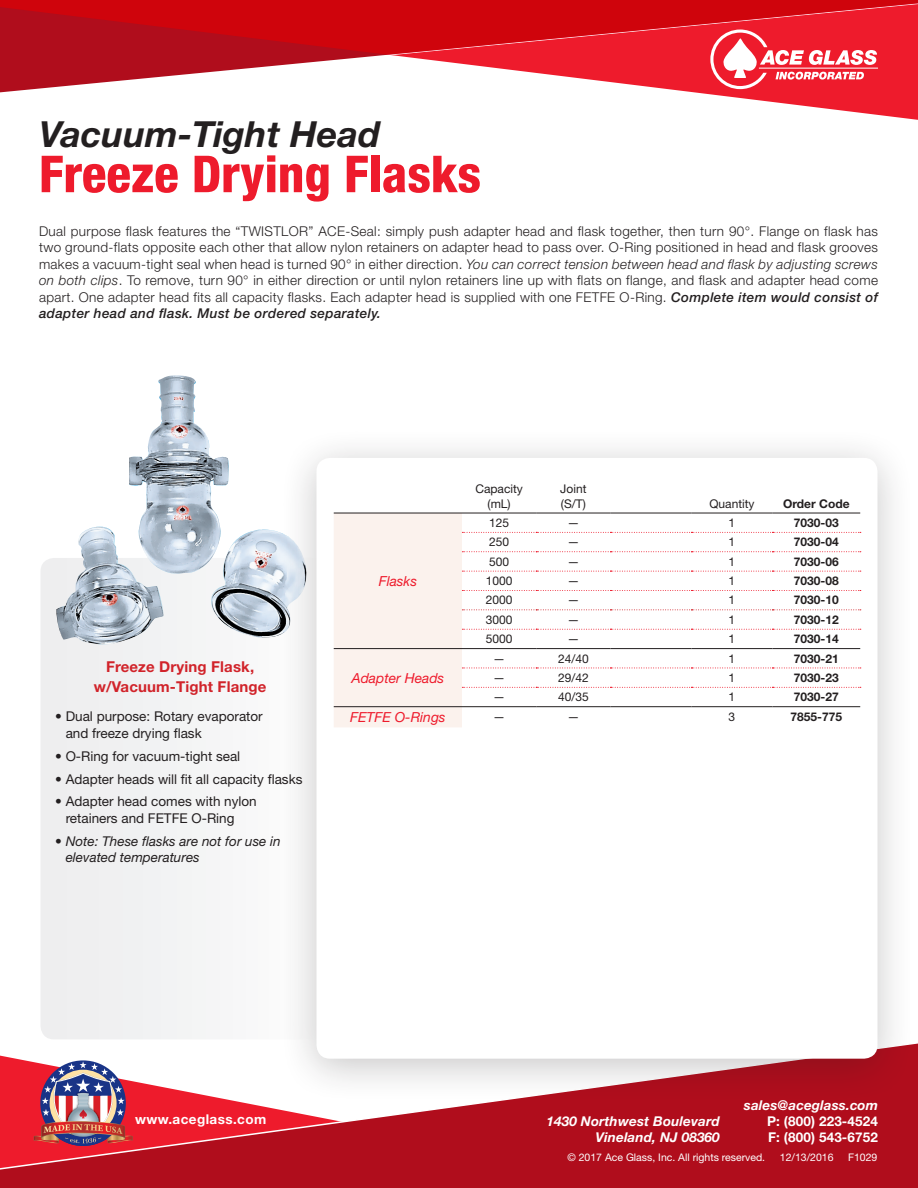
<style>
.page{position:relative;width:918px;height:1188px;background:#fff}
.page>*{position:absolute;margin:0;border:0;box-sizing:border-box;transform-origin:0 0}
.t1{font:800 condensed 51px "Helvetica Neue LT Std";color:#ee1b2c}
.t2{font:italic 700 36px "Helvetica Neue LT Std";color:#231f20}
.t3{font:700 15px/19.5px "Helvetica Neue LT Std";letter-spacing:.01em;color:#d1232a;text-align:center}
.t4{font:italic 13.8px "Helvetica Neue LT Std";color:#ee1b2c}
.t5{font:300 13.5px/16.5px "Helvetica Neue LT Std";letter-spacing:.025em;color:#231f20;text-align:justify}
.t6{font:13.5px/16.2px "Helvetica Neue LT Std";color:#231f20}
.t7{font:italic 700 13.5px "Helvetica Neue LT Std";letter-spacing:.01em;color:#fff}
.t8{font:italic 13.5px/16.2px "Helvetica Neue LT Std";color:#231f20}
.t9{font:700 13.5px "Helvetica Neue LT Std";letter-spacing:.01em;color:#fff}
.t10{font:700 13.5px "Helvetica Neue LT Std";letter-spacing:.03em;color:#fff}
.t11{font:12px/14.4px "Helvetica Neue LT Std";color:#231f20;text-align:center}
.t12{font:700 12px "Helvetica Neue LT Std";color:#231f20}
.t13{font:10.5px "Helvetica Neue LT Std";color:#fff}
.s1{font-style:italic}
.s2{font-weight:500;font-style:italic}
.s3{font-style:normal}
</style>
<div class="page">
<svg style="left:0;top:1043px;width:918px;height:145px;background:#c4313e"></svg>
<svg style="left:0;top:0;width:918px;height:120px"></svg>
<img style="left:34px;top:1060px;width:99px;height:86px">
<div style="left:41px;top:558px;width:165px;height:481px;background:#f0f0f1"></div>
<img style="left:56px;top:375px;width:222px;height:271px">
<div style="left:278px;top:427px;width:638px;height:677px;background:#231f20;opacity:.25"></div>
<div style="left:316px;top:458px;width:562px;height:601px;background:#fff;border-radius:14px"></div>
<svg style="left:334px;top:513px;width:527px;height:214px"></svg>
<hr style="left:334px;top:648px;width:128px;height:1px;background:#231f20">
<hr style="left:462px;top:648px;width:74px;height:1px;background:#231f20">
<hr style="left:536px;top:648px;width:74px;height:1px;background:#231f20">
<hr style="left:610px;top:648px;width:82px;height:1px;background:#231f20">
<hr style="left:692px;top:648px;width:80px;height:1px;background:#231f20">
<hr style="left:772px;top:648px;width:88px;height:1px;background:#231f20">
<hr style="left:759px;top:68px;width:119px;height:1px;background:#fff">
<svg style="left:710px;top:30px;width:167px;height:59px"></svg>
<p class="t2" style="left:39px;top:112px;width:343px">Vacuum-Tight Head</p>
<p class="t1" style="left:39px;top:142px;width:444px">Freeze Drying Flasks</p>
<p class="t5" style="left:39px;top:222px;width:841px">Dual purpose flask features the “TWISTLOR” ACE-Seal: simply push adapter head and flask together, then turn 90°. Flange on flask has two ground-flats opposite each other that allow nylon retainers on adapter head to pass over. O‑Ring positioned in head and flask grooves makes a vacuum-tight seal when head is turned 90° in either direction. <span class="s1">You can correct tension between head and flask by adjusting screws on both clips</span>. To remove, turn 90° in either direction or until nylon retainers line up with flats on flange, and flask and adapter head come apart. One adapter head fits all capacity flasks. Each adapter head is supplied with one FETFE O‑Ring. <span class="s2">Complete item would consist of adapter head and flask. Must be ordered separately.</span></p>
<p class="t3" style="left:94px;top:657px;width:174px">Freeze Drying Flask, w/Vacuum-Tight Flange</p>
<p class="t6" style="left:66px;top:708px;width:199px;text-indent:-11px">• Dual purpose: Rotary evaporator and freeze drying flask</p>
<p class="t6" style="left:55px;top:747px;width:187px">• O-Ring for vacuum-tight seal</p>
<p class="t6" style="left:55px;top:770px;width:249px">• Adapter heads will fit all capacity flasks</p>
<p class="t6" style="left:66px;top:793px;width:193px;text-indent:-11px">• Adapter head comes with nylon retainers and FETFE O-Ring</p>
<p class="t8" style="left:66px;top:832px;width:217px;text-indent:-11px"><span class="s3">•</span> Note: These flasks are not for use in elevated temperatures</p>
<p class="t4" style="left:379px;top:573px;width:40px">Flasks</p>
<p class="t4" style="left:351px;top:669px;width:94px">Adapter Heads</p>
<p class="t11" style="left:475px;top:482px;width:49px">Capacity (mL)</p>
<p class="t11" style="left:560px;top:482px;width:28px;text-align:left">Joint (S/T)</p>
<p class="t11" style="left:709px;top:496px;width:47px">Quantity</p>
<p class="t12" style="left:783px;top:496px;width:68px">Order Code</p>
<p class="t11" style="left:489px;top:515px;width:22px">125</p>
<p class="t11" style="left:567px;top:515px;width:13px">—</p>
<p class="t11" style="left:729px;top:515px;width:8px">1</p>
<p class="t12" style="left:794px;top:515px;width:46px">7030-03</p>
<p class="t11" style="left:489px;top:535px;width:22px">250</p>
<p class="t11" style="left:567px;top:535px;width:13px">—</p>
<p class="t11" style="left:729px;top:535px;width:8px">1</p>
<p class="t12" style="left:794px;top:535px;width:46px">7030-04</p>
<p class="t11" style="left:489px;top:554px;width:22px">500</p>
<p class="t11" style="left:567px;top:554px;width:13px">—</p>
<p class="t11" style="left:729px;top:554px;width:8px">1</p>
<p class="t12" style="left:794px;top:554px;width:46px">7030-06</p>
<p class="t11" style="left:486px;top:573px;width:28px">1000</p>
<p class="t11" style="left:567px;top:573px;width:13px">—</p>
<p class="t11" style="left:729px;top:573px;width:8px">1</p>
<p class="t12" style="left:794px;top:573px;width:46px">7030-08</p>
<p class="t11" style="left:486px;top:593px;width:28px">2000</p>
<p class="t11" style="left:567px;top:593px;width:13px">—</p>
<p class="t11" style="left:729px;top:593px;width:8px">1</p>
<p class="t12" style="left:794px;top:593px;width:46px">7030-10</p>
<p class="t11" style="left:486px;top:612px;width:28px">3000</p>
<p class="t11" style="left:567px;top:612px;width:13px">—</p>
<p class="t11" style="left:729px;top:612px;width:8px">1</p>
<p class="t12" style="left:794px;top:612px;width:46px">7030-12</p>
<p class="t11" style="left:486px;top:632px;width:28px">5000</p>
<p class="t11" style="left:567px;top:632px;width:13px">—</p>
<p class="t11" style="left:729px;top:632px;width:8px">1</p>
<p class="t12" style="left:794px;top:631px;width:46px">7030-14</p>
<p class="t11" style="left:493px;top:651px;width:13px">—</p>
<p class="t11" style="left:558px;top:651px;width:32px">24/40</p>
<p class="t11" style="left:729px;top:651px;width:8px">1</p>
<p class="t12" style="left:794px;top:651px;width:46px">7030-21</p>
<p class="t11" style="left:493px;top:670px;width:13px">—</p>
<p class="t11" style="left:558px;top:670px;width:32px">29/42</p>
<p class="t11" style="left:729px;top:670px;width:8px">1</p>
<p class="t12" style="left:794px;top:670px;width:46px">7030-23</p>
<p class="t11" style="left:493px;top:690px;width:13px">—</p>
<p class="t11" style="left:558px;top:690px;width:32px">40/35</p>
<p class="t11" style="left:729px;top:690px;width:8px">1</p>
<p class="t12" style="left:794px;top:690px;width:46px">7030-27</p>
<p class="t4" style="left:350px;top:709px;width:97px">FETFE O-Rings</p>
<p class="t11" style="left:493px;top:710px;width:13px">—</p>
<p class="t11" style="left:567px;top:710px;width:13px">—</p>
<p class="t11" style="left:729px;top:710px;width:8px">3</p>
<p class="t12" style="left:791px;top:710px;width:53px">7855-775</p>
<p class="t10" style="left:135px;top:1111px;width:133px">www.aceglass.com</p>
<p class="t7" style="left:744px;top:1097px;width:136px">sales@aceglass.com</p>
<p class="t7" style="left:546px;top:1113px;width:175px">1430 Northwest Boulevard</p>
<p class="t9" style="left:767px;top:1113px;width:112px">P: (800) 223-4524</p>
<p class="t7" style="left:595px;top:1129px;width:126px">Vineland, NJ 08360</p>
<p class="t9" style="left:768px;top:1129px;width:111px">F: (800) 543-6752</p>
<p class="t13" style="left:567px;top:1151px;width:199px">© 2017 Ace Glass, Inc. All rights reserved.</p>
<p class="t13" style="left:780px;top:1151px;width:55px">12/13/2016</p>
<p class="t13" style="left:848px;top:1151px;width:31px">F1029</p>
</div>
